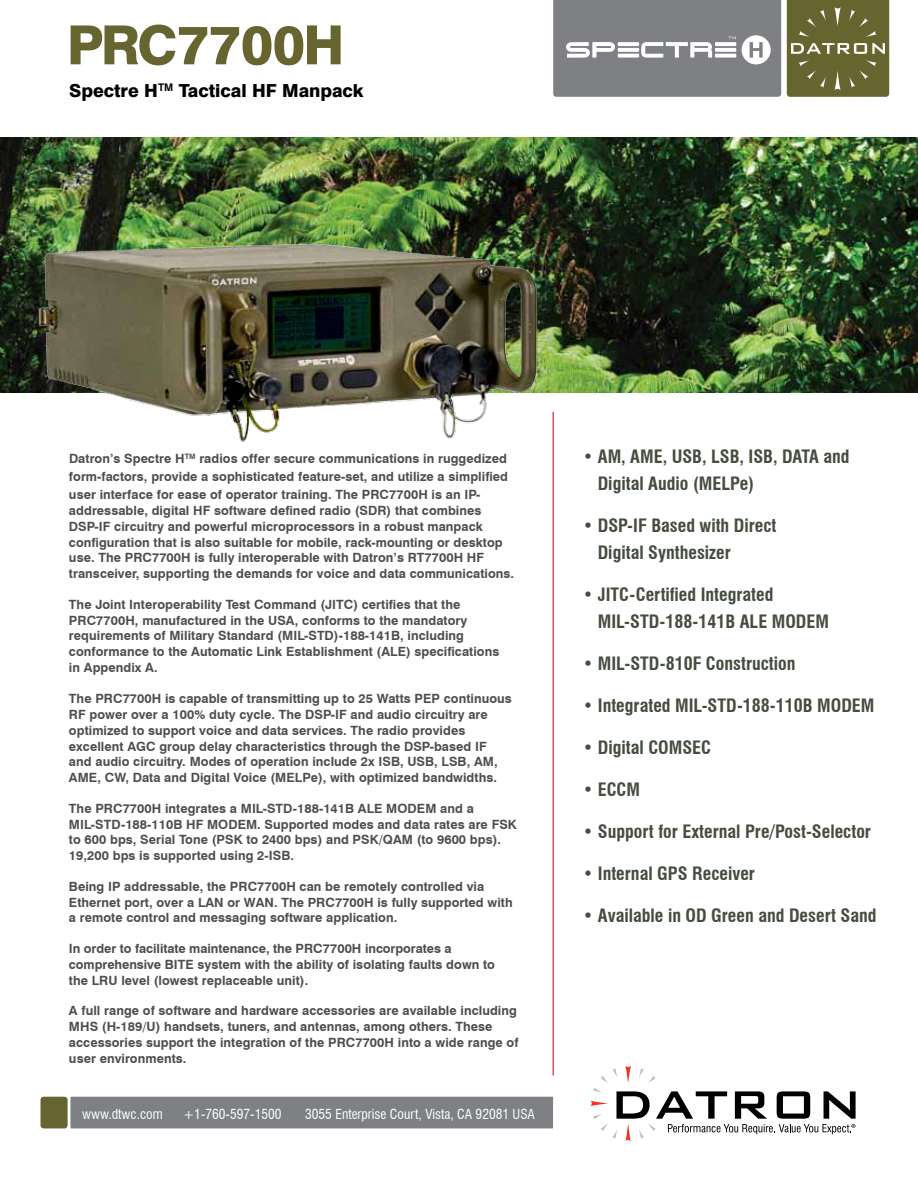
<style>
.page{position:relative;width:918px;height:1188px;background:#fff}
.page>*{position:absolute;margin:0;border:0;box-sizing:border-box;transform-origin:0 0}
.t1{font:800 54px "Swiss 721 BT";color:#67652f}
.t2{font:700 condensed 18px/27px "Swiss 721 BT";color:#444d3e}
.t3{font:800 18px "Swiss 721 BT";color:#000}
.t4{font:condensed 13.5px "Swiss 721 BT";color:#fff}
.t5{font:700 12.75px/15.8px "Swiss 721 BT";letter-spacing:.005em;color:#4d4d4f}
</style>
<div class="page">
<svg style="left:787px;top:0;width:102px;height:97px;background:#72703e"></svg>
<svg style="left:553px;top:0;width:228px;height:97px;background:#8a8c8e"></svg>
<div style="left:70px;top:1097px;width:483px;height:31px;background:#7e8083"></div>
<div style="left:40px;top:1097px;width:28px;height:31px;background:#67652f;border-radius:3px"></div>
<hr style="left:553px;top:412px;width:1px;height:663px;background:#ba2025">
<svg style="left:590px;top:1066px;width:266px;height:75px"></svg>
<img style="left:0;top:137px;width:918px;height:256px">
<img style="left:34px;top:235px;width:511px;height:208px">
<h1 class="t1" style="left:67px;top:12px;width:279px">PRC7700H</h1>
<h2 class="t3" style="left:69px;top:79px;width:296px">Spectre H<sup>TM</sup> Tactical HF Manpack</h2>
<p class="t5" style="left:69px;top:450px;width:441px;line-height:18px;text-align:justify">Datron’s Spectre H<sup>TM</sup> radios offer secure communications in ruggedized form-factors, provide a sophisticated feature-set, and utilize a simplified user interface for ease of operator training. The PRC7700H is an IP-</p>
<p class="t5" style="left:69px;top:503px;width:447px">addressable, digital HF software defined radio (SDR) that combines DSP-IF circuitry and powerful microprocessors in a robust manpack configuration that is also suitable for mobile, rack-mounting or desktop use. The PRC7700H is fully interoperable with Datron’s RT7700H HF transceiver, supporting the demands for voice and data communications.</p>
<p class="t5" style="left:69px;top:596px;width:432px">The Joint Interoperability Test Command (JITC) certifies that the PRC7700H, manufactured in the USA, conforms to the mandatory requirements of Military Standard (MIL-STD)-188-141B, including conformance to the Automatic Link Establishment (ALE) specifications in Appendix A.</p>
<p class="t5" style="left:69px;top:691px;width:444px">The PRC7700H is capable of transmitting up to 25 Watts PEP continuous RF power over a 100% duty cycle. The DSP-IF and audio circuitry are optimized to support voice and data services. The radio provides excellent AGC group delay characteristics through the DSP-based IF and audio circuitry. Modes of operation include 2x ISB, USB, LSB, AM, AME, CW, Data and Digital Voice (MELPe), with optimized bandwidths.</p>
<p class="t5" style="left:69px;top:800px;width:449px">The PRC7700H integrates a MIL-STD-188-141B ALE MODEM and a MIL-STD-188-110B HF MODEM. Supported modes and data rates are FSK to 600 bps, Serial Tone (PSK to 2400 bps) and PSK/QAM (to 9600 bps).<br>19,200 bps is supported using 2-ISB.</p>
<p class="t5" style="left:69px;top:878px;width:445px">Being IP addressable, the PRC7700H can be remotely controlled via<br>Ethernet port, over a LAN or WAN. The PRC7700H is fully supported with a remote control and messaging software application.</p>
<p class="t5" style="left:69px;top:941px;width:428px">In order to facilitate maintenance, the PRC7700H incorporates a comprehensive BITE system with the ability of isolating faults down to the LRU level (lowest replaceable unit).</p>
<p class="t5" style="left:69px;top:1003px;width:451px">A full range of software and hardware accessories are available including MHS (H-189/U) handsets, tuners, and antennas, among others. These accessories support the integration of the PRC7700H into a wide range of user environments.</p>
<p class="t4" style="left:82px;top:1106px;width:82px">www.dtwc.com</p>
<p class="t4" style="left:183px;top:1106px;width:100px">+1-760-597-1500</p>
<p class="t4" style="left:305px;top:1106px;width:231px">3055 Enterprise Court, Vista, CA 92081 USA</p>
<h2 class="t2" style="left:598px;top:443px;width:253px;text-indent:-15px">• AM, AME, USB, LSB, ISB, DATA and<br>Digital Audio (MELPe)</h2>
<h2 class="t2" style="left:598px;top:512px;width:180px;text-indent:-15px">• DSP-IF Based with Direct<br>Digital Synthesizer</h2>
<h2 class="t2" style="left:598px;top:581px;width:233px;text-indent:-15px">• JITC-Certified Integrated<br>MIL-STD-188-141B ALE MODEM</h2>
<h2 class="t2" style="left:583px;top:650px;width:214px">• MIL-STD-810F Construction</h2>
<h2 class="t2" style="left:583px;top:692px;width:293px">• Integrated MIL-STD-188-110B MODEM</h2>
<h2 class="t2" style="left:583px;top:734px;width:130px">• Digital COMSEC</h2>
<h2 class="t2" style="left:583px;top:776px;width:59px">• ECCM</h2>
<h2 class="t2" style="left:583px;top:818px;width:290px">• Support for External Pre/Post-Selector</h2>
<h2 class="t2" style="left:583px;top:860px;width:174px">• Internal GPS Receiver</h2>
<h2 class="t2" style="left:583px;top:902px;width:295px">• Available in OD Green and Desert Sand</h2>
</div>
